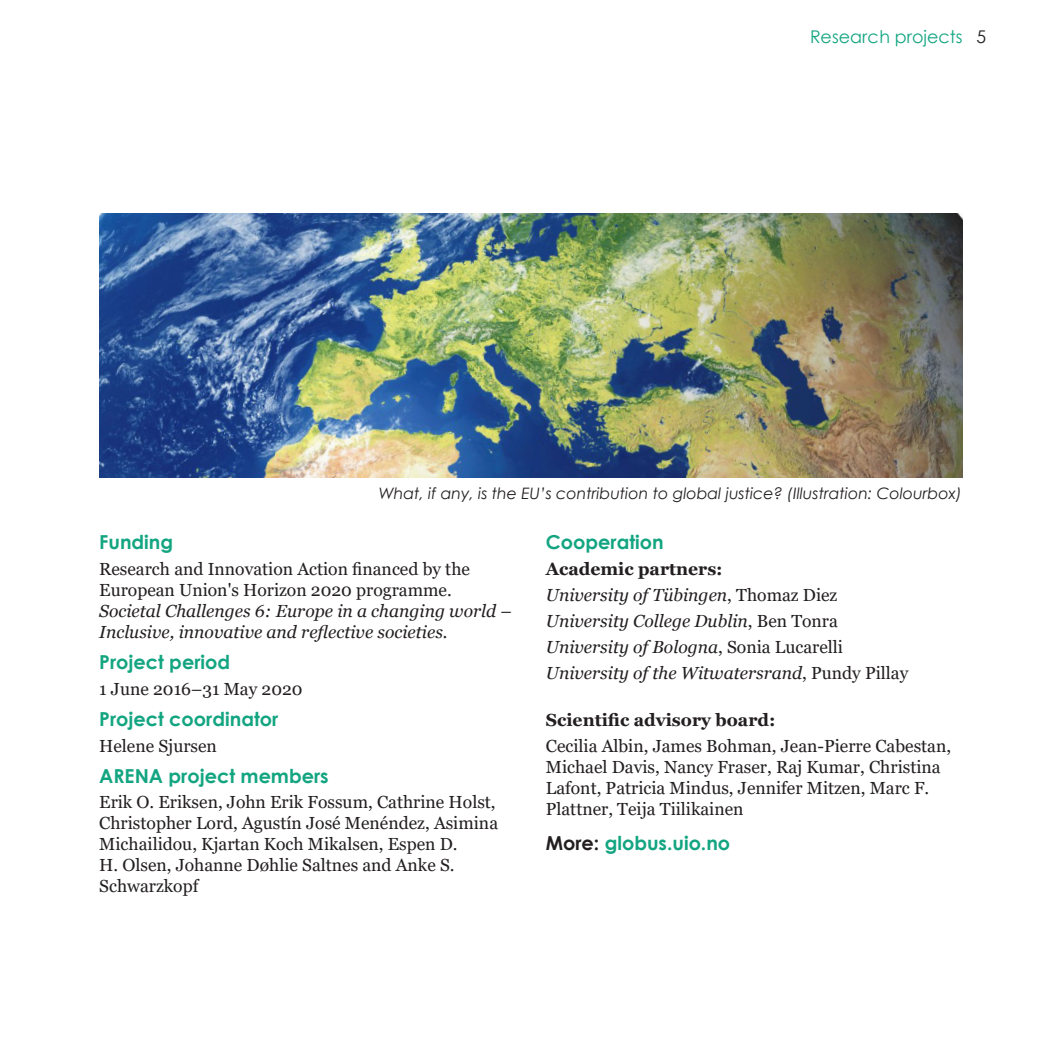
<style>
.page{position:relative;width:1042px;height:1042px;background:#fff}
.page>*{position:absolute;margin:0;border:0;box-sizing:border-box;transform-origin:0 0}
.H2_årsrapport_11p{font:700 19.25px "Century Gothic";color:#13a581}
.Brødtekst_uten_innry{font:17.5px/21px "Georgia";color:#231f20}
.Brødtekst_uten_innry-2{font:italic 17.5px/21px "Georgia";color:#231f20}
.Brødtekst_uten_innry-3{font:700 17.5px "Georgia";color:#231f20}
.H1_årsrapport{font:17.5px "Century Gothic";color:#13a581}
.t1{font:17.5px "Century Gothic";color:#231f20}
.Picture_text{font:italic 15.75px "Century Gothic";color:#231f20}
.s1{font-style:normal}
.s2{color:#231f20}
</style>
<div class="page">
<img style="left:99px;top:213px;width:863px;height:264px">
<p class="H1_årsrapport" style="left:810px;top:24px;width:154px">Research projects</p>
<p class="t1" style="left:976px;top:24px;width:11px">5</p>
<p class="Picture_text" style="left:379px;top:482px;width:585px">What, if any, is the EU’s contribution to global justice? (Illustration: Colourbox)</p>
<p class="H2_årsrapport_11p" style="left:99px;top:527px;width:75px">Funding</p>
<p class="Brødtekst_uten_innry-2" style="left:99px;top:558px;width:414px"><span class="s1">Research and Innovation Action financed by the European Union's Horizon 2020 programme.<br></span>Societal Challenges 6: Europe in a changing world – Inclusive, innovative and reflective societies.</p>
<p class="H2_årsrapport_11p" style="left:99px;top:647px;width:132px">Project period</p>
<p class="Brødtekst_uten_innry" style="left:99px;top:678px;width:205px">1 June 2016–31 May 2020</p>
<p class="H2_årsrapport_11p" style="left:99px;top:704px;width:181px">Project coordinator</p>
<p class="Brødtekst_uten_innry" style="left:99px;top:735px;width:119px">Helene Sjursen</p>
<p class="H2_årsrapport_11p" style="left:99px;top:761px;width:231px">ARENA project members</p>
<p class="Brødtekst_uten_innry" style="left:99px;top:792px;width:400px">Erik O. Eriksen, John Erik Fossum, Cathrine Holst, Christopher Lord, Agustín José Menéndez, Asimina Michailidou, Kjartan Koch Mikalsen, Espen D.<br>H. Olsen, Johanne Døhlie Saltnes and Anke S.<br>Schwarzkopf</p>
<p class="H2_årsrapport_11p" style="left:546px;top:527px;width:119px">Cooperation</p>
<p class="Brødtekst_uten_innry-3" style="left:546px;top:557px;width:178px">Academic partners:</p>
<p class="Brødtekst_uten_innry-2" style="left:546px;top:584px;width:293px">University of Tübingen<span class="s1">, Thomaz Diez</span></p>
<p class="Brødtekst_uten_innry-2" style="left:546px;top:610px;width:294px">University College Dublin<span class="s1">, Ben Tonra</span></p>
<p class="Brødtekst_uten_innry-2" style="left:546px;top:636px;width:299px">University of Bologna<span class="s1">, Sonia Lucarelli</span></p>
<p class="Brødtekst_uten_innry-2" style="left:546px;top:662px;width:364px">University of the Witwatersrand<span class="s1">, Pundy Pillay</span></p>
<p class="Brødtekst_uten_innry-3" style="left:546px;top:708px;width:231px">Scientific advisory board:</p>
<p class="Brødtekst_uten_innry" style="left:546px;top:735px;width:407px">Cecilia Albin, James Bohman, Jean-Pierre Cabestan, Michael Davis, Nancy Fraser, Raj Kumar, Christina Lafont, Patricia Mindus, Jennifer Mitzen, Marc F.<br>Plattner, Teija Tiilikainen</p>
<p class="H2_årsrapport_11p" style="left:546px;top:829px;width:186px"><span class="s2">More:</span> globus.uio.no</p>
</div>
